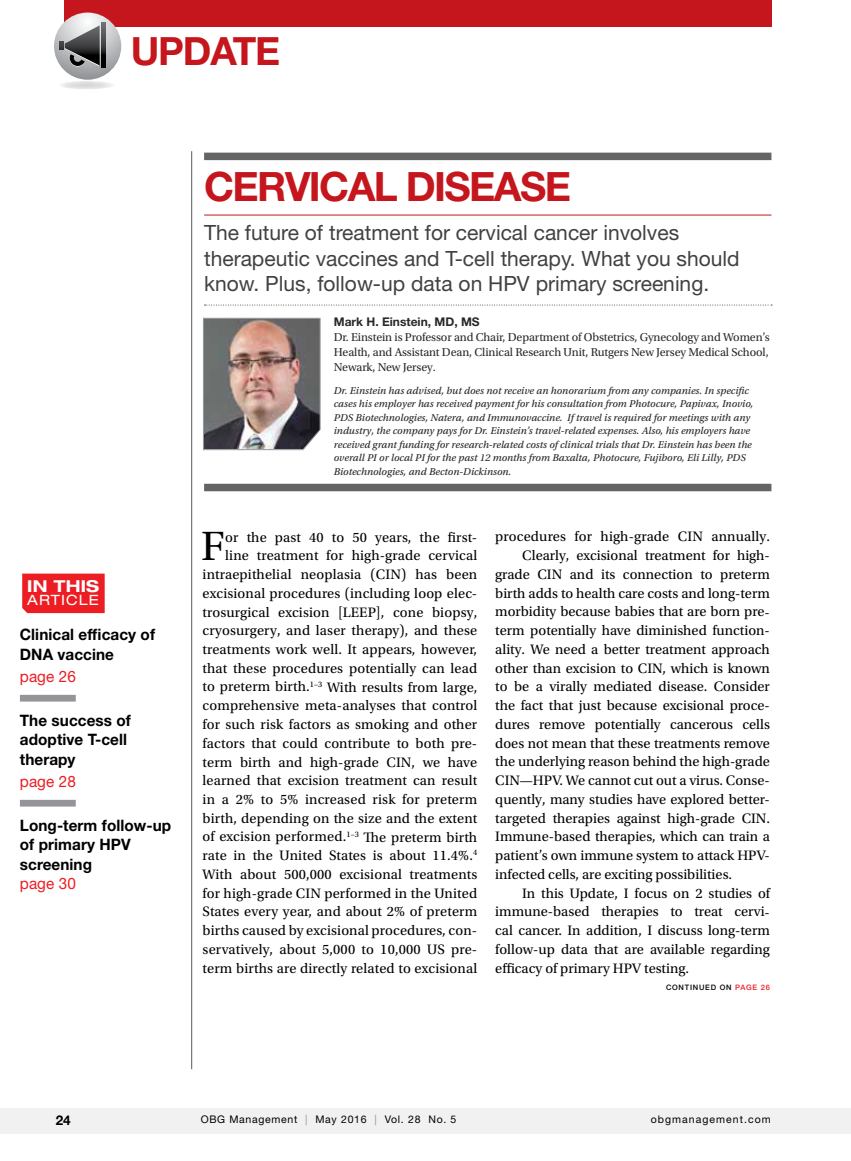
<style>
.page{position:relative;width:851px;height:1161px;background:#fff}
.page>*{position:absolute;margin:0;border:0;box-sizing:border-box;transform-origin:0 0}
.t1{font:43.05px "Utopia Std";color:#000}
.t2{font:700 40.5px "Helvetica Neue LT Std";letter-spacing:-.04em;color:#c4161c}
.t3{font:700 39px "Helvetica Neue LT Std";letter-spacing:-.03em;color:#c4161c}
.t4{font:21px/25.5px "Helvetica Neue LT Std";color:#414042}
.t5{font:700 expanded 16.5px "Helvetica Neue LT Std";letter-spacing:.015em;color:#fff}
.t6{font:700 15.75px/19.5px "Helvetica Neue LT Std";letter-spacing:.005em;color:#000}
.t7{font:15.75px "Helvetica Neue LT Std";letter-spacing:.005em;color:#ed1d24}
.t8{font:14.4px/18.8px "Utopia Std";letter-spacing:.005em;color:#000;text-align:right}
.t9{font:expanded 14.25px "Helvetica Neue LT Std";letter-spacing:.07em;color:#fff}
.t10{font:700 13.5px "Helvetica Neue LT Std";color:#000}
.t11{font:12px/15px "Utopia Std";letter-spacing:-.01em;color:#292829;text-align:justify}
.t12{font:700 12px "Helvetica Neue LT Std";color:#292829}
.t13{font:10.5px/13.5px "Utopia Std Capt It";color:#292829}
.t14{font:10.5px "Helvetica Neue LT Std";letter-spacing:.065em;color:#000}
.t15{font:10.5px "Helvetica Neue LT Std";letter-spacing:.1em;color:#000}
.t16{font:500 7.5px "Helvetica Neue LT Std";letter-spacing:.1em;color:#000}
.s1{color:#ed1d24}
.s2{color:#939598}
</style>
<div class="page">
<hr style="left:191px;top:151px;width:1px;height:918px;background:#58595b">
<div style="left:0;top:1108px;width:850px;height:26px;background:#f1f1f2"></div>
<div style="left:20px;top:695px;width:56px;height:7px;background:#939598"></div>
<div style="left:20px;top:800px;width:56px;height:7px;background:#939598"></div>
<div style="left:22px;top:574px;width:83px;height:39px;background:#ed1d24"></div>
<div style="left:64px;top:0;width:707px;height:27px;background:#c4161c"></div>
<svg style="left:58px;top:81px;width:57px;height:8px"></svg>
<svg style="left:54px;top:13px;width:67px;height:67px"></svg>
<svg style="left:59px;top:23px;width:47px;height:46px;background:#7b7c7d"></svg>
<div style="left:204px;top:153px;width:567px;height:7px;background:#636466"></div>
<hr style="left:204px;top:215px;width:567px;height:1px;background:#c4161c">
<svg style="left:204px;top:305px;width:568px;height:1px"></svg>
<div style="left:204px;top:484px;width:567px;height:7px;background:#636466"></div>
<img style="left:203px;top:318px;width:118px;height:132px">
<h3 class="t3" style="left:131px;top:27px;width:151px">UPDATE</h3>
<p class="t5" style="left:27px;top:576px;width:73px">IN THIS</p>
<p class="t9" style="left:27px;top:592px;width:73px">ARTICLE</p>
<p class="t6" style="left:20px;top:624px;width:137px">Clinical efficacy of<br>DNA vaccine</p>
<p class="t7" style="left:20px;top:667px;width:57px">page 26</p>
<p class="t6" style="left:20px;top:710px;width:113px">The success of adoptive T-cell therapy</p>
<p class="t7" style="left:20px;top:772px;width:57px">page 28</p>
<p class="t6" style="left:20px;top:815px;width:153px">Long-term follow-up of primary HPV screening</p>
<p class="t7" style="left:20px;top:874px;width:57px">page 30</p>
<h2 class="t2" style="left:204px;top:162px;width:368px">CERVICAL DISEASE</h2>
<h3 class="t4" style="left:204px;top:220px;width:537px">The future of treatment for cervical cancer involves therapeutic vaccines and T-cell therapy. What you should know. Plus, follow-up data on HPV primary screening.</h3>
<p class="t12" style="left:334px;top:315px;width:147px">Mark H. Einstein, MD, MS</p>
<p class="t11" style="left:334px;top:330px;width:437px">Dr. Einstein is Professor and Chair, Department of Obstetrics, Gynecology and Women’s Health, and Assistant Dean, Clinical Research Unit, Rutgers New Jersey Medical School, Newark, New Jersey.</p>
<p class="t13" style="left:334px;top:384px;width:421px">Dr. Einstein has advised, but does not receive an honorarium from any companies. In specific cases his employer has received payment for his consultation from Photocure, Papivax, Inovio, PDS Biotechnologies, Natera, and Immunovaccine. If travel is required for meetings with any industry, the company pays for Dr. Einstein’s travel-related expenses. Also, his employers have received grant funding for research-related costs of clinical trials that Dr. Einstein has been the overall PI or local PI for the past 12 months from Baxalta, Photocure, Fujiboro, Eli Lilly, PDS Biotechnologies, and Becton-Dickinson.</p>
<p class="t8" style="left:202px;top:528px;width:276px">or the past 40 to 50 years, the first&shy;line treatment for high-grade cervical intraepithelial neoplasia (CIN) has been excisional procedures (including loop elec&shy;trosurgical excision [LEEP], cone biopsy, cryosurgery, and laser therapy), and these treatments work well. It appears, however, that these procedures potentially can lead to preterm birth.<sup>1–3</sup> With results from large, comprehensive meta-analyses that control for such risk factors as smoking and other factors that could contribute to both pre&shy;term birth and high-grade CIN, we have learned that excision treatment can result in a 2% to 5% increased risk for preterm birth, depending on the size and the extent of excision performed.<sup>1–3</sup> The preterm birth rate in the United States is about 11.4%.<sup>4<br></sup>With about 500,000 excisional treatments for high-grade CIN performed in the United States every year, and about 2% of preterm births caused by excisional procedures, con&shy;servatively, about 5,000 to 10,000 US pre&shy;term births are directly related to excisional</p>
<p class="t8" style="left:495px;top:528px;width:276px">procedures for high-grade CIN annually.</p>
<h1 class="t1" style="left:201px;top:523px;width:25px">F</h1>
<p class="t8" style="left:522px;top:546px;width:249px">Clearly, excisional treatment for high-</p>
<p class="t8" style="left:495px;top:565px;width:276px">grade CIN and its connection to preterm</p>
<p class="t8" style="left:495px;top:584px;width:276px">birth adds to health care costs and long-term</p>
<p class="t8" style="left:495px;top:603px;width:276px">morbidity because babies that are born pre-</p>
<p class="t8" style="left:495px;top:621px;width:276px">term potentially have diminished function-</p>
<p class="t8" style="left:495px;top:640px;width:276px">ality. We need a better treatment approach</p>
<p class="t8" style="left:495px;top:659px;width:276px">other than excision to CIN, which is known</p>
<p class="t8" style="left:495px;top:678px;width:276px">to be a virally mediated disease. Consider</p>
<p class="t8" style="left:495px;top:696px;width:276px">the fact that just because excisional proce-</p>
<p class="t8" style="left:495px;top:715px;width:276px">dures remove potentially cancerous cells</p>
<p class="t8" style="left:495px;top:734px;width:276px">does not mean that these treatments remove</p>
<p class="t8" style="left:495px;top:753px;width:276px">the underlying reason behind the high-grade</p>
<p class="t8" style="left:495px;top:771px;width:276px">CIN—HPV. We cannot cut out a virus. Conse-</p>
<p class="t8" style="left:495px;top:790px;width:276px">quently, many studies have explored better-</p>
<p class="t8" style="left:495px;top:809px;width:276px">targeted therapies against high-grade CIN.</p>
<p class="t8" style="left:495px;top:828px;width:276px">Immune-based therapies, which can train a</p>
<p class="t8" style="left:495px;top:846px;width:276px">patient’s own immune system to attack HPV-</p>
<p class="t8" style="left:495px;top:865px;width:238px">infected cells, are exciting possibilities.</p>
<p class="t8" style="left:522px;top:884px;width:249px">In this Update, I focus on 2 studies of</p>
<p class="t8" style="left:495px;top:903px;width:276px">immune-based therapies to treat cervi-</p>
<p class="t8" style="left:495px;top:921px;width:276px">cal cancer. In addition, I discuss long-term</p>
<p class="t8" style="left:495px;top:940px;width:276px">follow-up data that are available regarding</p>
<p class="t8" style="left:495px;top:959px;width:195px">efficacy of primary HPV testing.</p>
<p class="t16" style="left:666px;top:983px;width:105px">CONTINUED ON <span class="s1">PAGE 26</span></p>
<p class="t10" style="left:56px;top:1112px;width:17px">24</p>
<p class="t14" style="left:201px;top:1114px;width:257px">OBG Management <span class="s2">|</span> May 2016 <span class="s2">|</span> Vol. 28 No. 5</p>
<p class="t15" style="left:650px;top:1114px;width:122px">obgmanagement.com</p>
</div>
